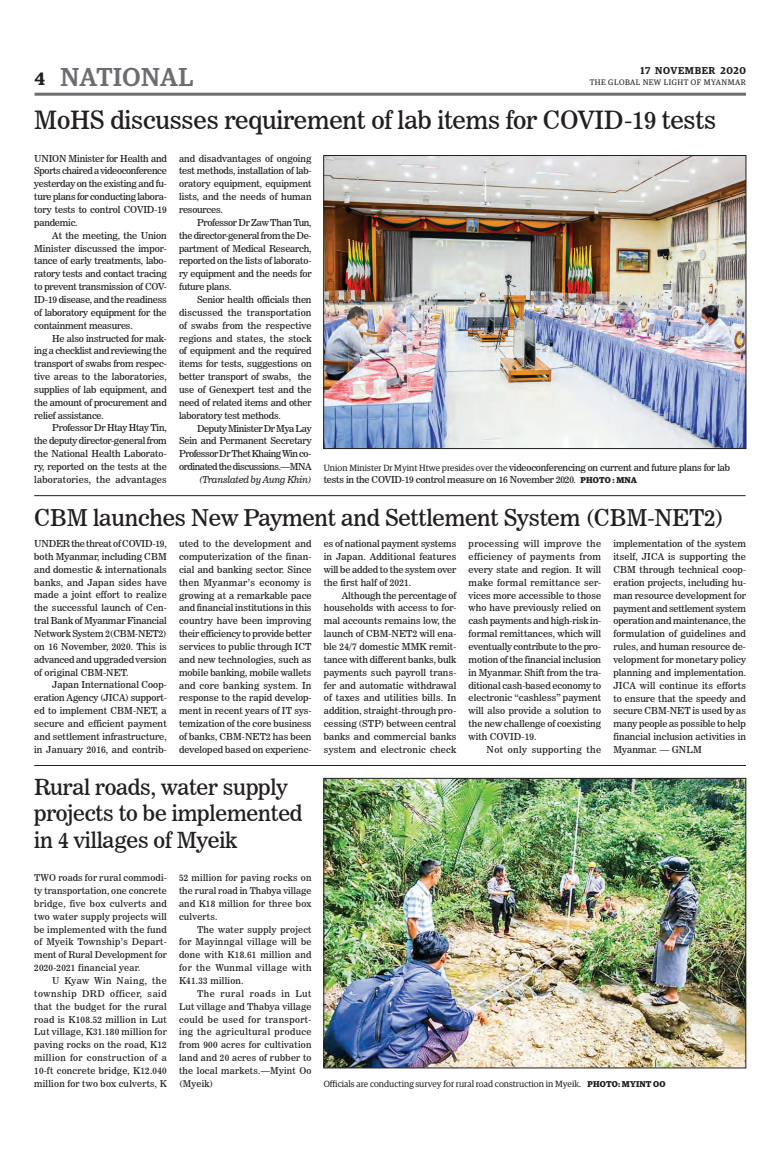
<style>
.page{position:relative;width:773px;height:1152px;background:#fff}
.page>*{position:absolute;margin:0;border:0;box-sizing:border-box;transform-origin:0 0}
.t1{font:500 26px "Guardian Egyp";letter-spacing:.02em;color:#6c6d70}
.t2{font:25px "News 706 BT Roman C";letter-spacing:-.01em;color:#231f20}
.t3{font:23px "News 706 BT Roman C";letter-spacing:-.01em;color:#231f20}
.t4{font:22px/26.4px "News 706 BT Roman C";letter-spacing:-.01em;color:#231f20}
.t5{font:600 18px "Guardian Egyp";color:#231f20}
.t6{font:600 10px "Guardian Egyp";letter-spacing:.06em;color:#231f20}
.t7{font:9.5px/12.9px "News 706 BT Roman C";letter-spacing:-.01em;color:#231f20;text-align:justify}
.t8{font:9.5px "News 706 BT Italic C";letter-spacing:-.02em;color:#231f20}
.t9{font:9.5px "News 706 BT Roman C";letter-spacing:.035em;color:#231f20}
.t10{font:9.3px/12.9px "News 706 BT Roman C";letter-spacing:.025em;color:#231f20;text-align:justify}
.t11{font:9px "Guardian Egyp";color:#231f20}
.t12{font:8px "Guardian Egyp";letter-spacing:.06em;color:#231f20}
.s1{font-family:"Guardian Egyp";font-size:9px}
.s2{font-family:"Guardian Egyp";font-weight:700;font-size:8.5px}
.s3{font-weight:700;font-size:8.5px}
</style>
<div class="page">
<hr style="left:35px;top:93px;width:711px;height:3px;background:#6c6d70">
<img style="left:325px;top:157px;width:419px;height:290px">
<div style="left:323px;top:155px;width:423px;height:294px;border:1px solid #231f20"></div>
<hr style="left:34px;top:495px;width:711px;height:1px;background:#231f20">
<hr style="left:34px;top:765px;width:712px;height:1px;background:#231f20">
<img style="left:326px;top:780px;width:418px;height:286px">
<div style="left:324px;top:778px;width:422px;height:290px;border:1px solid #231f20"></div>
<h3 class="t5" style="left:35px;top:65px;width:12px">4</h3>
<p class="t6" style="left:640px;top:63px;width:107px">17 NOVEMBER 2020</p>
<h1 class="t1" style="left:61px;top:59px;width:134px">NATIONAL</h1>
<p class="t12" style="left:589px;top:77px;width:158px">THE GLOBAL NEW LIGHT OF MYANMAR</p>
<h2 class="t2" style="left:34px;top:105px;width:683px">MoHS discusses requirement of lab items for COVID-19 tests</h2>
<p class="t7" style="left:34px;top:152px;width:134px">UNION Minister for Health and Sports chaired a videoconference yesterday on the existing and fu&shy;ture plans for conducting labora&shy;tory tests to control COVID-19 pandemic.</p>
<p class="t7" style="left:34px;top:229px;width:134px;text-indent:18px">At the meeting, the Union Minister discussed the impor&shy;tance of early treatments, labo&shy;ratory tests and contact tracing to prevent transmission of COV-ID-19 disease, and the readiness of laboratory equipment for the containment measures.</p>
<p class="t7" style="left:34px;top:332px;width:134px;text-indent:18px">He also instructed for mak&shy;ing a checklist and reviewing the transport of swabs from respec&shy;tive areas to the laboratories, supplies of lab equipment, and the amount of procurement and relief assistance.</p>
<p class="t7" style="left:34px;top:422px;width:134px;text-indent:18px">Professor Dr Htay Htay Tin, the deputy director-general from the National Health Laborato&shy;ry, reported on the tests at the laboratories, the advantages</p>
<p class="t7" style="left:179px;top:152px;width:134px">and disadvantages of ongoing test methods, installation of lab&shy;oratory equipment, equipment lists, and the needs of human resources.</p>
<p class="t7" style="left:179px;top:216px;width:134px;text-indent:18px">Professor Dr Zaw Than Tun, the director-general from the De&shy;partment of Medical Research, reported on the lists of laborato&shy;ry equipment and the needs for future plans.</p>
<p class="t7" style="left:179px;top:293px;width:134px;text-indent:18px">Senior health officials then discussed the transportation of swabs from the respective regions and states, the stock of equipment and the required items for tests, suggestions on better transport of swabs, the use of Genexpert test and the need of related items and other laboratory test methods.</p>
<p class="t7" style="left:179px;top:422px;width:134px;text-indent:18px">Deputy Minister Dr Mya Lay Sein and Permanent Secretary Professor Dr Thet Khaing Win co&shy;ordinated the discussions.—MNA</p>
<p class="t8" style="left:199px;top:474px;width:114px">(Translated by Aung Khin)</p>
<p class="t7" style="left:324px;top:462px;width:408px;line-height:11.4px"><span class="s1">Union Minister Dr Myint Htwe presides over the</span> videoconferencing on current and future plans for lab tests in the COVID-19 control measure on 16 November 2020<span class="s1">.</span> <span class="s2">PHOTO : MNA</span></p>
<h3 class="t3" style="left:34px;top:504px;width:691px">CBM launches New Payment and Settlement System (CBM-NET2)</h3>
<p class="t7" style="left:34px;top:537px;width:134px">UNDER the threat of COVID-19, both Myanmar, including CBM and domestic &amp; internationals banks, and Japan sides have made a joint effort to realize the successful launch of Cen&shy;tral Bank of Myanmar Financial Network System 2(CBM-NET2) on 16 November, 2020. This is advanced and upgraded version of original CBM-NET.</p>
<p class="t7" style="left:34px;top:679px;width:134px;text-indent:18px">Japan International Coop&shy;eration Agency (JICA) support&shy;ed to implement CBM-NET, a secure and efficient payment and settlement infrastructure, in January 2016, and contrib-</p>
<p class="t7" style="left:179px;top:537px;width:134px">uted to the development and computerization of the finan&shy;cial and banking sector. Since then Myanmar’s economy is growing at a remarkable pace and financial institutions in this country have been improving their efficiency to provide better services to public through ICT and new technologies, such as mobile banking, mobile wallets and core banking system. In response to the rapid develop&shy;ment in recent years of IT sys&shy;temization of the core business of banks, CBM-NET2 has been developed based on experienc-</p>
<p class="t7" style="left:324px;top:537px;width:134px">es of national payment systems in Japan. Additional features will be added to the system over the first half of 2021.</p>
<p class="t7" style="left:324px;top:589px;width:134px;text-indent:18px">Although the percentage of households with access to for&shy;mal accounts remains low, the launch of CBM-NET2 will ena&shy;ble 24/7 domestic MMK remit&shy;tance with different banks, bulk payments such payroll trans&shy;fer and automatic withdrawal of taxes and utilities bills. In addition, straight-through pro&shy;cessing (STP) between central banks and commercial banks system and electronic check</p>
<h3 class="t4" style="left:34px;top:774px;width:270px">Rural roads, water supply projects to be implemented in 4 villages of Myeik</h3>
<p class="t7" style="left:468px;top:537px;width:134px">processing will improve the efficiency of payments from every state and region. It will make formal remittance ser&shy;vices more accessible to those who have previously relied on cash payments and high-risk in&shy;formal remittances, which will eventually contribute to the pro&shy;motion of the financial inclusion in Myanmar. Shift from the tra&shy;ditional cash-based economy to electronic “cashless” payment will also provide a solution to the new challenge of coexisting with COVID-19.</p>
<p class="t9" style="left:486px;top:744px;width:116px">Not only supporting the</p>
<p class="t7" style="left:613px;top:537px;width:134px">implementation of the system itself, JICA is supporting the CBM through technical coop&shy;eration projects, including hu&shy;man resource development for payment and settlement system operation and maintenance, the formulation of guidelines and rules, and human resource de&shy;velopment for monetary policy planning and implementation.<br>JICA will continue its efforts to ensure that the speedy and secure CBM-NET is used by as many people as possible to help financial inclusion activities in Myanmar. — GNLM</p>
<p class="t10" style="left:34px;top:871px;width:134px">TWO roads for rural commodi&shy;ty transportation, one concrete bridge, five box culverts and two water supply projects will be implemented with the fund of Myeik Township’s Depart&shy;ment of Rural Development for 2020-2021 financial year.</p>
<p class="t10" style="left:34px;top:974px;width:134px;text-indent:18px">U Kyaw Win Naing, the township DRD officer, said that the budget for the rural road is K108.52 million in Lut Lut village, K31.180 million for paving rocks on the road, K12 million for construction of a 10-ft concrete bridge, K12.040 million for two box culverts, K</p>
<p class="t10" style="left:179px;top:871px;width:134px">52 million for paving rocks on the rural road in Thabya village and K18 million for three box culverts.</p>
<p class="t10" style="left:179px;top:923px;width:134px;text-indent:18px">The water supply project for Mayinngal village will be done with K18.61 million and for the Wunmal village with K41.33 million.</p>
<p class="t10" style="left:179px;top:987px;width:134px;text-indent:18px">The rural roads in Lut Lut village and Thabya village could be used for transport&shy;ing the agricultural produce from 900 acres for cultivation land and 20 acres of rubber to the local markets.—Myint Oo (Myeik)</p>
<p class="t11" style="left:324px;top:1077px;width:343px">Officials are conducting survey for rural road construction in Myeik. <span class="s3">PHOTO: MYINT OO</span></p>
</div>
